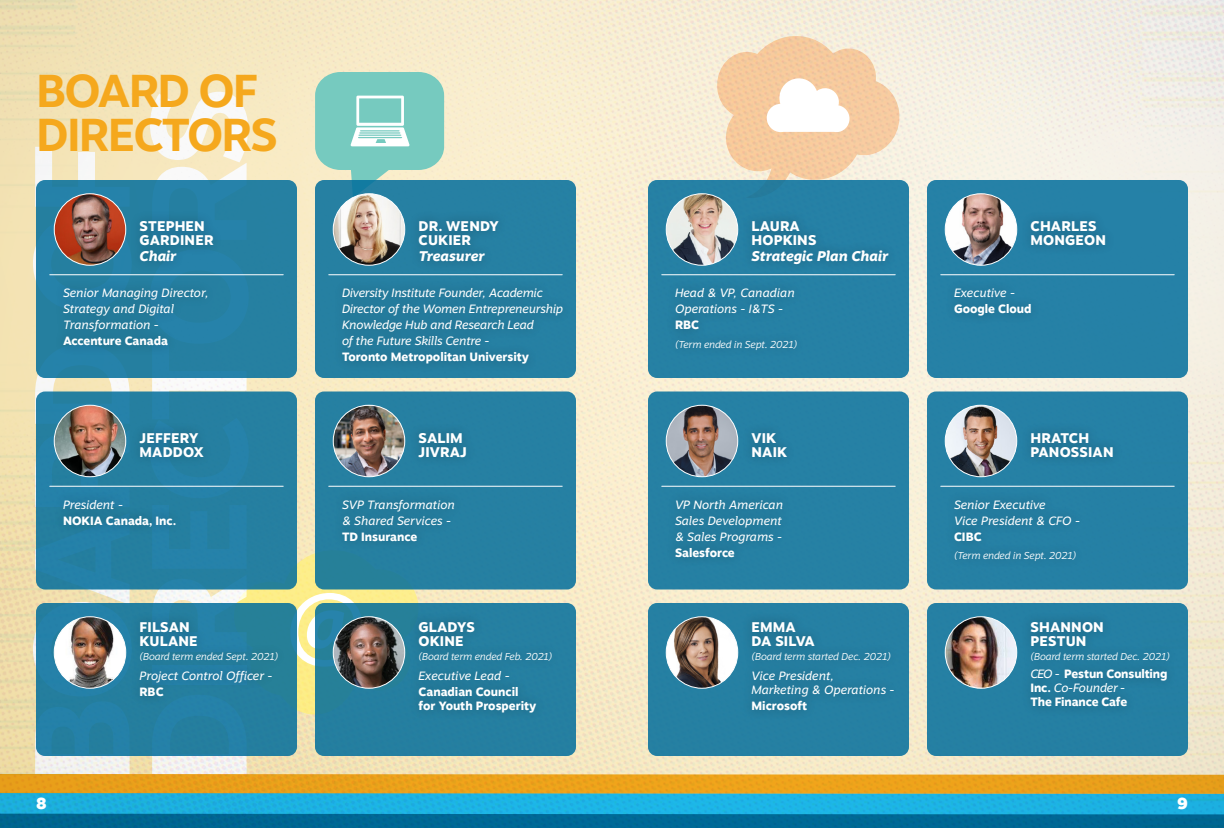
<style>
.page{position:relative;width:1224px;height:828px;background:#fff}
.page>*{position:absolute;margin:0;border:0;box-sizing:border-box;transform-origin:0 0}
.t1{font:700 135px/117px "Motiva Sans";letter-spacing:-.05em;color:#fff}
.t2{font:700 46px/44px "Motiva Sans";letter-spacing:-.04em;color:#f5a81d}
.t3{font:900 16px "Motiva Sans";color:#fff}
.t4{font:800 14px/14px "Motiva Sans";letter-spacing:.01em;color:#fff}
.t5{font:italic 800 14px "Motiva Sans";color:#fff}
.t6{font:italic 12px/16px "Motiva Sans";letter-spacing:-.005em;color:#fff}
.t7{font:800 12px/14px "Motiva Sans";color:#fff}
.t8{font:italic 300 10px "Motiva Sans";letter-spacing:-.02em;color:#fff}
.s1{font-weight:400;font-style:italic}
</style>
<div class="page">
<img style="left:0;top:0;width:1224px;height:828px">
<svg style="left:715px;top:33px;width:187px;height:147px;background:#f6d9ba"></svg>
<svg style="left:315px;top:72px;width:129px;height:114px;background:#90d2c5"></svg>
<svg style="left:233px;top:549px;width:186px;height:166px;background:#fcef9d"></svg>
<div style="left:36px;top:180px;width:261px;height:198px;background:#257fa1;border-radius:9px"></div>
<img style="left:54px;top:194px;width:72px;height:71px;border-radius:36px">
<div style="left:54px;top:193px;width:72px;height:72px;border:1px solid #fff;border-radius:50%"></div>
<div style="left:53px;top:277px;width:164px;height:79px;background:#237b9a"></div>
<div style="left:129px;top:210px;width:95px;height:62px;background:#237a9a"></div>
<hr style="left:50px;top:274px;width:233px;height:1px;background:#fff">
<div style="left:648px;top:180px;width:261px;height:198px;background:#2681a5;border-radius:9px"></div>
<img style="left:666px;top:194px;width:72px;height:71px;border-radius:36px">
<div style="left:666px;top:193px;width:72px;height:72px;border:1px solid #fff;border-radius:50%"></div>
<div style="left:665px;top:277px;width:142px;height:82px;background:#257ea1"></div>
<div style="left:741px;top:210px;width:158px;height:65px;background:#000;opacity:.25"></div>
<hr style="left:662px;top:274px;width:233px;height:1px;background:#fff">
<div style="left:36px;top:392px;width:261px;height:198px;background:#257fa0;border-radius:9px"></div>
<div style="left:36px;top:603px;width:261px;height:153px;background:#257e9e;border-radius:9px"></div>
<div style="left:648px;top:603px;width:261px;height:153px;background:#2580a2;border-radius:9px"></div>
<img style="left:54px;top:405px;width:72px;height:72px;border-radius:36px">
<div style="left:54px;top:405px;width:72px;height:72px;border:1px solid #fff;border-radius:50%"></div>
<div style="left:53px;top:489px;width:133px;height:47px;background:#237c9c"></div>
<div style="left:129px;top:421px;width:85px;height:47px;background:#237a99"></div>
<hr style="left:50px;top:486px;width:233px;height:1px;background:#fff">
<div style="left:648px;top:392px;width:261px;height:198px;background:#2681a4;border-radius:9px"></div>
<div style="left:665px;top:489px;width:128px;height:79px;background:#247b9e"></div>
<div style="left:741px;top:421px;width:56px;height:47px;background:#247da1"></div>
<hr style="left:662px;top:486px;width:233px;height:1px;background:#fff">
<div style="left:315px;top:180px;width:261px;height:198px;background:#2680a3;border-radius:9px"></div>
<div style="left:927px;top:180px;width:261px;height:198px;background:#2581a7;border-radius:9px"></div>
<div style="left:315px;top:392px;width:261px;height:198px;background:#2680a2;border-radius:9px"></div>
<div style="left:315px;top:603px;width:261px;height:153px;background:#257fa0;border-radius:9px"></div>
<div style="left:927px;top:603px;width:261px;height:153px;background:#2580a3;border-radius:9px"></div>
<div style="left:927px;top:392px;width:261px;height:198px;background:#2580a5;border-radius:9px"></div>
<div style="left:332px;top:277px;width:241px;height:97px;background:#247a9c"></div>
<div style="left:944px;top:278px;width:98px;height:48px;background:#247da2"></div>
<div style="left:332px;top:489px;width:133px;height:63px;background:#247b9c"></div>
<div style="left:408px;top:210px;width:101px;height:62px;background:#247a9c"></div>
<div style="left:1020px;top:210px;width:96px;height:46px;background:#237b9f"></div>
<div style="left:408px;top:421px;width:69px;height:47px;background:#247b9d"></div>
<div style="left:1020px;top:421px;width:104px;height:47px;background:#247c9f"></div>
<hr style="left:329px;top:274px;width:233px;height:1px;background:#fff">
<hr style="left:941px;top:274px;width:233px;height:1px;background:#fff">
<hr style="left:329px;top:486px;width:233px;height:1px;background:#fff">
<hr style="left:941px;top:486px;width:233px;height:1px;background:#fff">
<img style="left:333px;top:194px;width:72px;height:71px;border-radius:36px">
<div style="left:333px;top:193px;width:72px;height:72px;border:1px solid #fff;border-radius:50%"></div>
<img style="left:945px;top:194px;width:72px;height:71px;border-radius:36px">
<div style="left:945px;top:193px;width:72px;height:72px;border:1px solid #fff;border-radius:50%"></div>
<img style="left:333px;top:405px;width:72px;height:72px;border-radius:36px">
<div style="left:333px;top:405px;width:72px;height:72px;border:1px solid #fff;border-radius:50%"></div>
<img style="left:666px;top:405px;width:72px;height:72px;border-radius:36px">
<div style="left:666px;top:405px;width:72px;height:72px;border:1px solid #fff;border-radius:50%"></div>
<img style="left:945px;top:405px;width:72px;height:72px;border-radius:36px">
<div style="left:945px;top:405px;width:72px;height:72px;border:1px solid #fff;border-radius:50%"></div>
<div style="left:129px;top:610px;width:159px;height:97px;background:#247d9a"></div>
<div style="left:1020px;top:610px;width:160px;height:107px;background:#237b9e"></div>
<img style="left:54px;top:617px;width:72px;height:71px;border-radius:36px">
<div style="left:54px;top:616px;width:72px;height:72px;border:1px solid #fff;border-radius:50%"></div>
<img style="left:333px;top:617px;width:72px;height:71px;border-radius:36px">
<div style="left:333px;top:616px;width:72px;height:72px;border:1px solid #fff;border-radius:50%"></div>
<img style="left:666px;top:617px;width:72px;height:71px;border-radius:36px">
<div style="left:666px;top:616px;width:72px;height:72px;border:1px solid #fff;border-radius:50%"></div>
<img style="left:945px;top:617px;width:72px;height:71px;border-radius:36px">
<div style="left:945px;top:616px;width:72px;height:72px;border:1px solid #fff;border-radius:50%"></div>
<h2 class="t2" style="left:36px;top:68px;width:243px">BOARD OF<br>DIRECTORS</h2>
<h1 class="t1" style="left:20px;top:785px;width:699px;rotate:-90deg">BOARD OF<br>DIRECTORS</h1>
<p class="t4" style="left:140px;top:219px;width:75px">STEPHEN<br>GARDINER</p>
<p class="t5" style="left:139px;top:246px;width:39px">Chair</p>
<p class="t6" style="left:63px;top:285px;width:147px">Senior Managing Director,<br>Strategy and Digital<br>Transformation -</p>
<p class="t7" style="left:63px;top:334px;width:106px">Accenture Canada</p>
<p class="t4" style="left:140px;top:430px;width:66px">JEFFERY<br>MADDOX</p>
<p class="t6" style="left:63px;top:496px;width:61px">President -</p>
<p class="t7" style="left:63px;top:513px;width:115px">NOKIA Canada, Inc.</p>
<p class="t4" style="left:140px;top:619px;width:60px">FILSAN<br>KULANE</p>
<p class="t8" style="left:140px;top:649px;width:140px">(Board term ended Sept. 2021)</p>
<p class="t6" style="left:140px;top:668px;width:135px">Project Control Officer -</p>
<p class="t7" style="left:140px;top:685px;width:26px">RBC</p>
<p class="t4" style="left:419px;top:219px;width:82px">DR. WENDY<br>CUKIER</p>
<p class="t5" style="left:418px;top:246px;width:68px">Treasurer</p>
<p class="t6" style="left:342px;top:285px;width:223px">Diversity Institute Founder, Academic Director of the Women Entrepreneurship Knowledge Hub and Research Lead<br>of the Future Skills Centre -</p>
<p class="t7" style="left:342px;top:350px;width:189px">Toronto Metropolitan University</p>
<p class="t4" style="left:752px;top:219px;width:66px">LAURA<br>HOPKINS</p>
<p class="t5" style="left:751px;top:246px;width:138px">Strategic Plan Chair</p>
<p class="t6" style="left:675px;top:285px;width:121px">Head &amp; VP, Canadian<br>Operations - I&amp;TS -</p>
<p class="t7" style="left:675px;top:318px;width:26px">RBC</p>
<p class="t8" style="left:675px;top:337px;width:124px">(Term ended in Sept. 2021)</p>
<p class="t4" style="left:1031px;top:219px;width:77px">CHARLES<br>MONGEON</p>
<p class="t6" style="left:954px;top:285px;width:63px">Executive -</p>
<p class="t7" style="left:954px;top:302px;width:79px">Google Cloud</p>
<p class="t4" style="left:419px;top:430px;width:50px">SALIM<br>JIVRAJ</p>
<p class="t4" style="left:1031px;top:430px;width:85px">HRATCH<br>PANOSSIAN</p>
<p class="t4" style="left:752px;top:430px;width:37px">VIK<br>NAIK</p>
<p class="t6" style="left:342px;top:496px;width:114px">SVP Transformation &amp; Shared Services -</p>
<p class="t7" style="left:342px;top:529px;width:77px">TD Insurance</p>
<p class="t4" style="left:419px;top:619px;width:58px">GLADYS<br>OKINE</p>
<p class="t8" style="left:418px;top:649px;width:135px">(Board term ended Feb. 2021)</p>
<p class="t6" style="left:418px;top:668px;width:93px">Executive Lead -</p>
<p class="t7" style="left:418px;top:685px;width:119px">Canadian Council for Youth Prosperity</p>
<p class="t6" style="left:675px;top:496px;width:110px;text-align:justify">VP North American Sales Development &amp; Sales Programs -</p>
<p class="t7" style="left:675px;top:545px;width:61px">Salesforce</p>
<p class="t4" style="left:752px;top:619px;width:65px">EMMA<br>DA SILVA</p>
<p class="t8" style="left:752px;top:649px;width:141px">(Board term started Dec. 2021)</p>
<p class="t6" style="left:752px;top:669px;width:144px;line-height:14px">Vice President,<br>Marketing &amp; Operations -</p>
<p class="t7" style="left:752px;top:699px;width:57px">Microsoft</p>
<p class="t6" style="left:954px;top:496px;width:127px">Senior Executive<br>Vice President &amp; CFO -</p>
<p class="t7" style="left:954px;top:529px;width:29px">CIBC</p>
<p class="t8" style="left:954px;top:548px;width:124px">(Term ended in Sept. 2021)</p>
<p class="t4" style="left:1031px;top:619px;width:75px">SHANNON<br>PESTUN</p>
<p class="t8" style="left:1030px;top:649px;width:141px">(Board term started Dec. 2021)</p>
<p class="t7" style="left:1030px;top:667px;width:139px"><span class="s1">CEO -</span> Pestun Consulting<br>Inc. <span class="s1">Co-Founder -<br></span>The Finance Cafe</p>
<h3 class="t3" style="left:36px;top:791px;width:12px">8</h3>
<h3 class="t3" style="left:1177px;top:791px;width:12px">9</h3>
</div>
